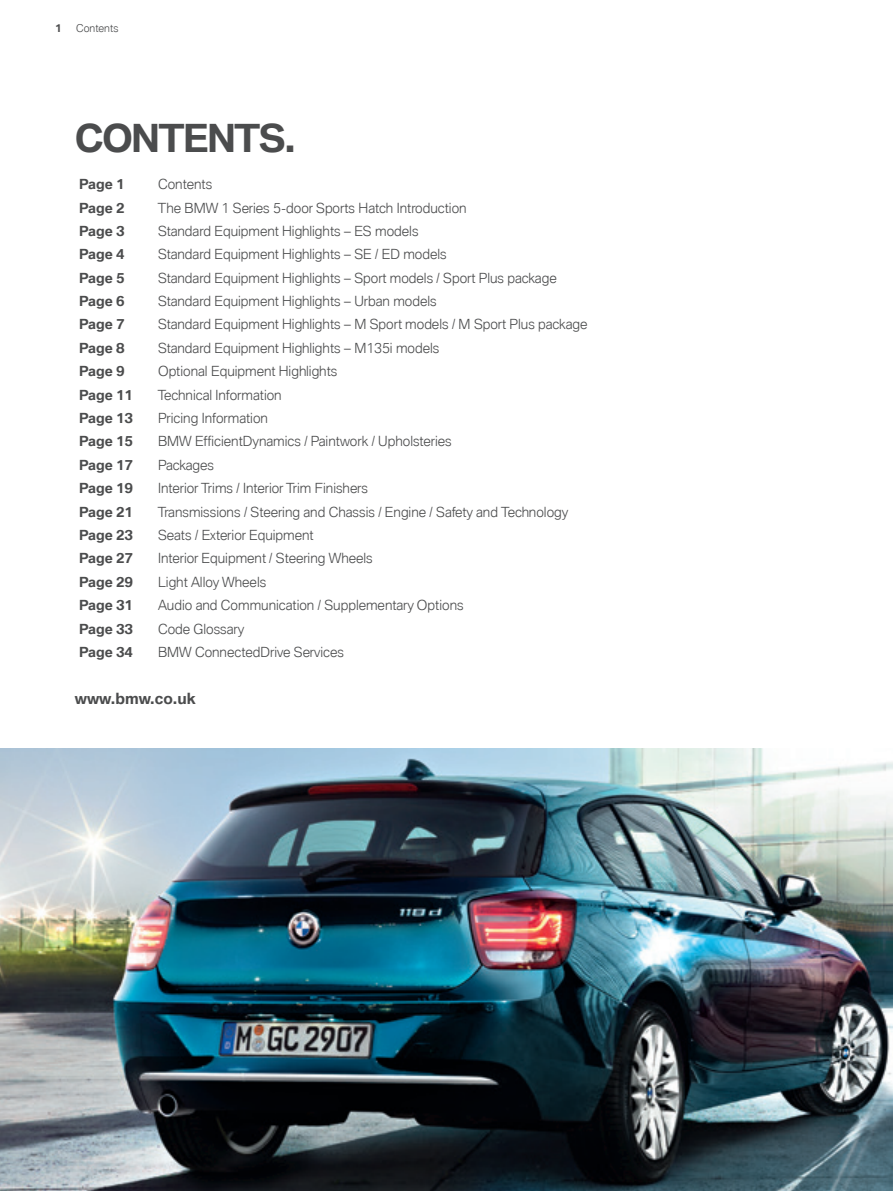
<style>
.page{position:relative;width:893px;height:1191px;background:#fff}
.page>*{position:absolute;margin:0;border:0;box-sizing:border-box;transform-origin:0 0}
.t1{font:700 37.5px "BMW Type Global Pro";letter-spacing:-.045em;color:#4b4c4d}
.t2{font:700 15px "BMW Type Global Pro";color:#4b4c4d}
.t3{font:300 13.5px "BMW Type Global Pro";color:#4b4c4d}
.t4{font:700 13.5px "BMW Type Global Pro";color:#4b4c4d}
.t5{font:300 10.5px "BMW Type Global Pro";color:#4b4c4d}
.Contents_-_Page_Numb{font:700 10.5px "BMW Type Global Pro";color:#4b4c4d}
</style>
<div class="page">
<img style="left:0;top:749px;width:893px;height:442px">
<p class="Contents_-_Page_Numb" style="left:55px;top:22px;width:8px">1</p>
<p class="t5" style="left:76px;top:20px;width:44px">Contents</p>
<p class="t1" style="left:75px;top:117px;width:222px">CONTENTS.</p>
<p class="t4" style="left:79px;top:176px;width:47px">Page 1</p>
<p class="t3" style="left:158px;top:174px;width:56px">Contents</p>
<p class="t4" style="left:79px;top:200px;width:47px">Page 2</p>
<p class="t3" style="left:157px;top:198px;width:311px">The BMW 1 Series 5-door Sports Hatch Introduction</p>
<p class="t4" style="left:79px;top:223px;width:47px">Page 3</p>
<p class="t3" style="left:158px;top:221px;width:262px">Standard Equipment Highlights – ES models</p>
<p class="t4" style="left:79px;top:247px;width:47px">Page 4</p>
<p class="t3" style="left:158px;top:245px;width:290px">Standard Equipment Highlights – SE / ED models</p>
<p class="t4" style="left:79px;top:270px;width:47px">Page 5</p>
<p class="t3" style="left:158px;top:268px;width:400px">Standard Equipment Highlights – Sport models / Sport Plus package</p>
<p class="t4" style="left:79px;top:293px;width:47px">Page 6</p>
<p class="t3" style="left:158px;top:291px;width:280px">Standard Equipment Highlights – Urban models</p>
<p class="t4" style="left:79px;top:317px;width:47px">Page 7</p>
<p class="t3" style="left:158px;top:315px;width:431px">Standard Equipment Highlights – M Sport models / M Sport Plus package</p>
<p class="t4" style="left:79px;top:340px;width:47px">Page 8</p>
<p class="t3" style="left:158px;top:338px;width:283px">Standard Equipment Highlights – M135i models</p>
<p class="t4" style="left:79px;top:364px;width:47px">Page 9</p>
<p class="t3" style="left:158px;top:362px;width:181px">Optional Equipment Highlights</p>
<p class="t4" style="left:79px;top:387px;width:56px">Page 11</p>
<p class="t3" style="left:157px;top:385px;width:126px">Technical Information</p>
<p class="t4" style="left:79px;top:410px;width:56px">Page 13</p>
<p class="t3" style="left:158px;top:408px;width:111px">Pricing Information</p>
<p class="t4" style="left:79px;top:434px;width:56px">Page 15</p>
<p class="t3" style="left:158px;top:432px;width:295px">BMW EfficientDynamics / Paintwork / Upholsteries</p>
<p class="t4" style="left:79px;top:457px;width:56px">Page 17</p>
<p class="t3" style="left:158px;top:455px;width:58px">Packages</p>
<p class="t4" style="left:79px;top:481px;width:56px">Page 19</p>
<p class="t3" style="left:158px;top:478px;width:211px">Interior Trims / Interior Trim Finishers</p>
<p class="t4" style="left:79px;top:504px;width:56px">Page 21</p>
<p class="t3" style="left:157px;top:502px;width:412px">Transmissions / Steering and Chassis / Engine / Safety and Technology</p>
<p class="t4" style="left:79px;top:527px;width:56px">Page 23</p>
<p class="t3" style="left:158px;top:525px;width:157px">Seats / Exterior Equipment</p>
<p class="t4" style="left:79px;top:551px;width:56px">Page 27</p>
<p class="t3" style="left:158px;top:549px;width:216px">Interior Equipment / Steering Wheels</p>
<p class="t4" style="left:79px;top:574px;width:56px">Page 29</p>
<p class="t3" style="left:158px;top:572px;width:110px">Light Alloy Wheels</p>
<p class="t4" style="left:79px;top:597px;width:56px">Page 31</p>
<p class="t3" style="left:158px;top:595px;width:307px">Audio and Communication / Supplementary Options</p>
<p class="t4" style="left:79px;top:621px;width:56px">Page 33</p>
<p class="t3" style="left:158px;top:619px;width:88px">Code Glossary</p>
<p class="t4" style="left:79px;top:644px;width:56px">Page 34</p>
<p class="t3" style="left:158px;top:642px;width:187px">BMW ConnectedDrive Services</p>
<p class="t2" style="left:75px;top:690px;width:122px">www.bmw.co.uk</p>
</div>
